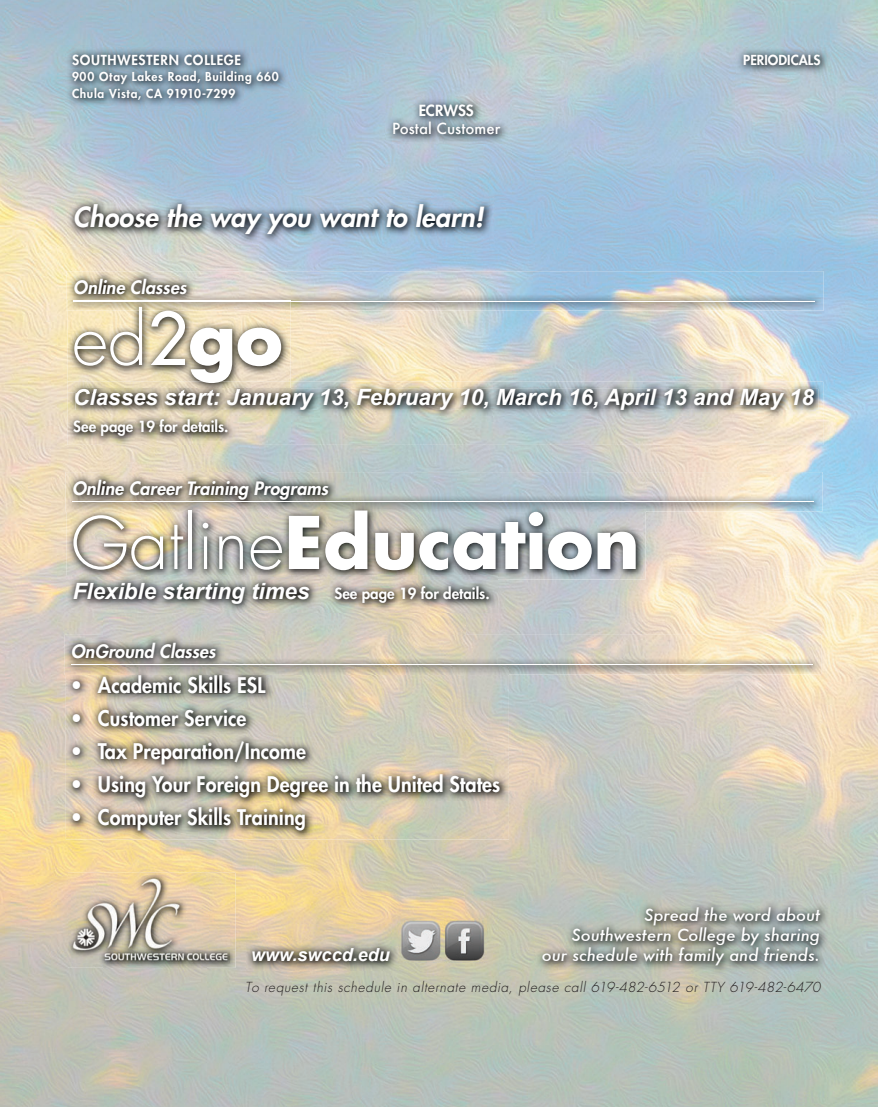
<style>
.page{position:relative;width:878px;height:1107px;background:#fff}
.page>*{position:absolute;margin:0;border:0;box-sizing:border-box;transform-origin:0 0}
.t1{font:700 70.5px "Futura";color:#fff}
.t2{font:300 70.5px "Futura";color:#fff}
.t3{font:italic 800 27px "Futura";color:#fff}
.t4{font:italic 700 22.35px "Arial";color:#fff}
.t5{font:800 21px "Futura";letter-spacing:.005em;color:#fff;scale:.94 1}
.t6{font:italic 800 18px "Futura";color:#fff}
.t7{font:italic 700 18px "Arial";color:#fff}
.t8{font:italic 500 16.5px/19.8px "Futura";color:#fff;text-align:right}
.t9{font:800 15px "Futura";color:#fff}
.t10{font:500 15px "Futura";color:#fff}
.t11{font:italic 300 13.5px "Futura";letter-spacing:.045em;color:#231f20}
.t12{font:800 13.5px "Futura";letter-spacing:.05em;color:#fff}
.t13{font:800 13.5px "Futura";color:#fff}
.t14{font:800 12px/16.5px "Futura";letter-spacing:.055em;color:#fff}
.s1{font-weight:400}
.s2{font-weight:700}
.s3{font-weight:300}
.s4{font-family:"Futura";font-weight:800;font-style:normal;font-size:15px}
</style>
<div class="page">
<img style="left:0;top:0;width:103px;height:1107px">
<img style="left:103px;top:0;width:775px;height:52px">
<img style="left:259px;top:52px;width:619px;height:422px">
<img style="left:103px;top:109px;width:156px;height:162px">
<img style="left:103px;top:445px;width:156px;height:27px">
<img style="left:620px;top:474px;width:258px;height:633px">
<img style="left:465px;top:580px;width:155px;height:527px">
<img style="left:103px;top:612px;width:362px;height:23px">
<img style="left:103px;top:840px;width:362px;height:56px">
<img style="left:65px;top:48px;width:222px;height:61px">
<img style="left:736px;top:48px;width:93px;height:26px">
<img style="left:386px;top:97px;width:123px;height:46px">
<img style="left:66px;top:674px;width:443px;height:166px">
<img style="left:98px;top:675px;width:167px;height:18px">
<img style="left:64px;top:635px;width:757px;height:39px">
<hr style="left:71px;top:665px;width:741px;height:1px;background:#fff">
<img style="left:67px;top:382px;width:756px;height:63px">
<img style="left:75px;top:389px;width:743px;height:21px">
<img style="left:67px;top:271px;width:756px;height:40px">
<hr style="left:73px;top:301px;width:741px;height:1px;background:#fff">
<img style="left:67px;top:300px;width:223px;height:82px">
<img style="left:67px;top:382px;width:223px;height:10px">
<img style="left:75px;top:389px;width:215px;height:3px">
<img style="left:73px;top:301px;width:217px;height:1px">
<img style="left:536px;top:900px;width:293px;height:74px">
<img style="left:68px;top:198px;width:425px;height:46px">
<img style="left:68px;top:873px;width:167px;height:95px">
<img style="left:71px;top:877px;width:158px;height:85px">
<img style="left:246px;top:941px;width:152px;height:29px">
<img style="left:399px;top:918px;width:87px;height:45px">
<img style="left:65px;top:472px;width:757px;height:40px">
<hr style="left:72px;top:502px;width:741px;height:1px;background:#fff">
<img style="left:67px;top:504px;width:578px;height:76px">
<img style="left:67px;top:575px;width:431px;height:37px">
<p class="t12" style="left:72px;top:51px;width:171px">SOUTHWESTERN COLLEGE</p>
<p class="t14" style="left:72px;top:68px;width:208px">900 Otay Lakes Road, Building 660<br>Chula Vista, CA 91910-7299</p>
<p class="t9" style="left:418px;top:101px;width:57px">ECRWSS</p>
<p class="t10" style="left:392px;top:118px;width:110px">Postal Customer</p>
<p class="t3" style="left:73px;top:199px;width:412px">Choose the way you want to learn!</p>
<p class="t6" style="left:73px;top:276px;width:115px">Online Classes</p>
<h1 class="t2" style="left:72px;top:294px;width:212px">ed<span class="s1">2</span><span class="s2">go</span></h1>
<p class="t13" style="left:743px;top:51px;width:79px">PERIODICALS</p>
<p class="t4" style="left:73px;top:383px;width:742px">Classes start: January 13, February 10, March 16, April 13 and May 18</p>
<p class="t9" style="left:73px;top:417px;width:157px">See page 19 for details.</p>
<p class="t6" style="left:72px;top:476px;width:258px">Online Career Training Programs</p>
<h1 class="t1" style="left:71px;top:494px;width:570px"><span class="s3">Gatline</span>Education</h1>
<p class="t4" style="left:73px;top:577px;width:418px">Flexible starting times <span class="s4">See page 19 for details.</span></p>
<p class="t6" style="left:71px;top:639px;width:146px">OnGround Classes</p>
<p class="t5" style="left:71px;top:671px;width:208px">• Academic Skills ESL</p>
<p class="t5" style="left:71px;top:704px;width:188px">• Customer Service</p>
<p class="t5" style="left:71px;top:737px;width:252px">• Tax Preparation/Income</p>
<p class="t5" style="left:71px;top:770px;width:458px">• Using Your Foreign Degree in the United States</p>
<p class="t5" style="left:71px;top:803px;width:251px">• Computer Skills Training</p>
<p class="t7" style="left:251px;top:943px;width:140px">www.swccd.edu</p>
<p class="t8" style="left:542px;top:905px;width:279px">Spread the word about<br>Southwestern College by sharing<br>our schedule with family and friends.</p>
<p class="t11" style="left:245px;top:978px;width:576px">To request this schedule in alternate media, please call 619-482-6512 or TTY 619-482-6470</p>
</div>
